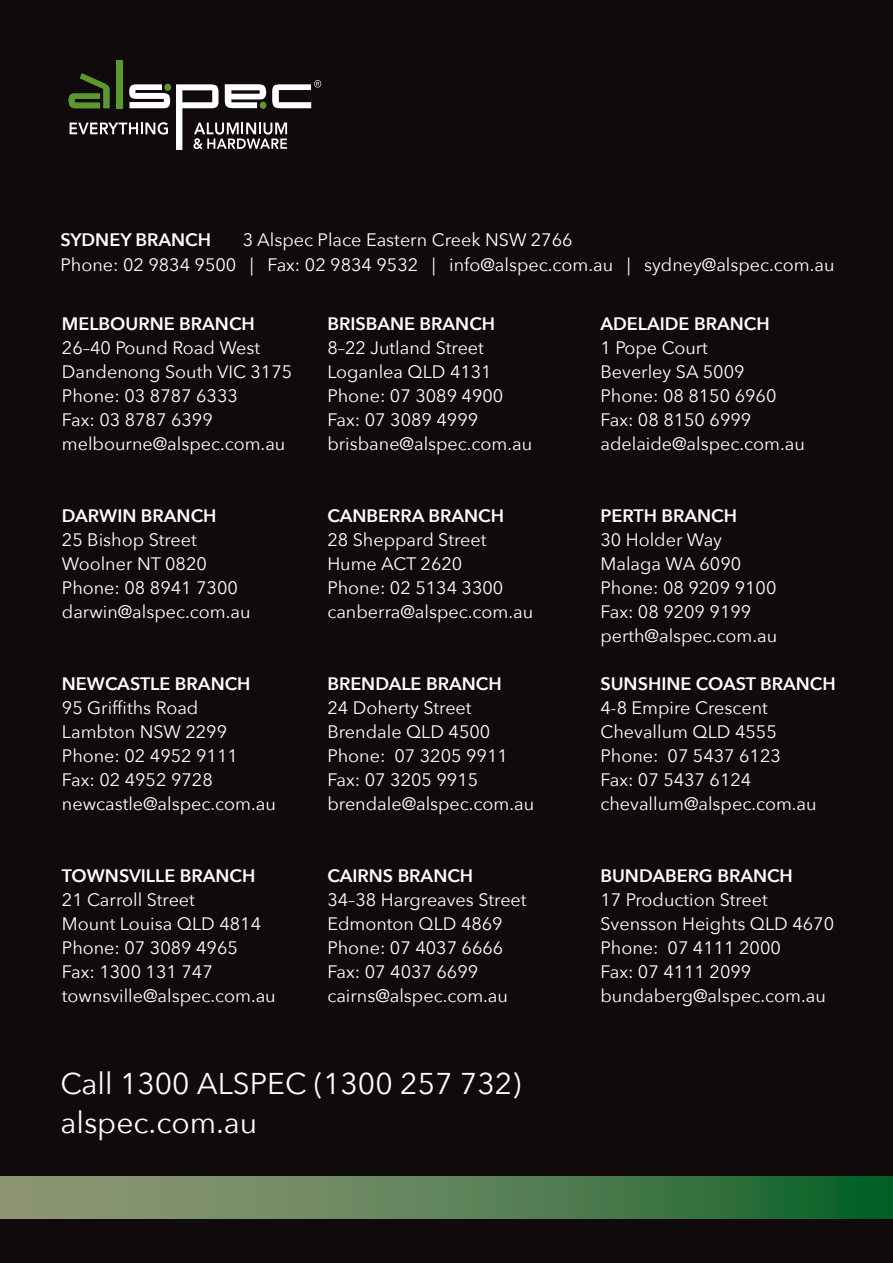
<style>
.page{position:relative;width:893px;height:1263px;background:#110a0c}
.page>*{position:absolute;margin:0;border:0;box-sizing:border-box;transform-origin:0 0}
.t1{font:30px "Avenir Next";color:#fff}
.t2{font:18px/24px "Avenir Next";color:#fff}
.t3{font:600 18px "Avenir Next";color:#fff}
.s1{font-weight:600}
</style>
<div class="page">
<svg style="left:0;top:1176px;width:893px;height:42px;background:#578055"></svg>
<div style="left:116px;top:60px;width:7px;height:48px;background:#5c9731"></div>
<svg style="left:68px;top:73px;width:42px;height:35px"></svg>
<svg style="left:129px;top:84px;width:41px;height:24px"></svg>
<div style="left:164px;top:84px;width:7px;height:7px;background:#5c9731;border-radius:50%"></div>
<svg style="left:70px;top:122px;width:98px;height:13px"></svg>
<svg style="left:176px;top:80px;width:145px;height:70px"></svg>
<p class="t2" style="left:60px;top:226px;width:776px;line-height:25.5px;text-indent:182px">3 Alspec Place Eastern Creek NSW 2766<br>Phone: 02 9834 9500 | Fax: 02 9834 9532 | info@alspec.com.au | sydney@alspec.com.au</p>
<p class="t3" style="left:60px;top:224px;width:152px">SYDNEY BRANCH</p>
<p class="t2" style="left:62px;top:311px;width:232px"><span class="s1">MELBOURNE BRANCH<br></span>26–40 Pound Road West<br>Dandenong South VIC 3175<br>Phone: 03 8787 6333</p>
<p class="t2" style="left:62px;top:407px;width:225px">Fax: 03 8787 6399 melbourne@alspec.com.au</p>
<p class="t2" style="left:62px;top:503px;width:156px"><span class="s1">DARWIN BRANCH<br></span>25 Bishop Street</p>
<p class="t2" style="left:62px;top:551px;width:146px">Woolner NT 0820</p>
<p class="t2" style="left:62px;top:575px;width:190px">Phone: 08 8941 7300 darwin@alspec.com.au</p>
<p class="t3" style="left:62px;top:668px;width:190px">NEWCASTLE BRANCH</p>
<p class="t2" style="left:62px;top:695px;width:138px">95 Griffiths Road</p>
<p class="t2" style="left:62px;top:719px;width:167px">Lambton NSW 2299</p>
<p class="t2" style="left:62px;top:743px;width:177px">Phone: 02 4952 9111</p>
<p class="t2" style="left:62px;top:767px;width:215px">Fax: 02 4952 9728 newcastle@alspec.com.au</p>
<p class="t2" style="left:62px;top:863px;width:201px"><span class="s1">TOWNSVILLE BRANCH<br></span>21 Carroll Street<br>Mount Louisa QLD 4814<br>Phone: 07 3089 4965</p>
<p class="t2" style="left:62px;top:959px;width:215px">Fax: 1300 131 747 townsville@alspec.com.au</p>
<p class="t3" style="left:327px;top:308px;width:169px">BRISBANE BRANCH</p>
<p class="t2" style="left:327px;top:335px;width:158px">8–22 Jutland Street</p>
<p class="t2" style="left:327px;top:359px;width:166px">Loganlea QLD 4131</p>
<p class="t2" style="left:327px;top:383px;width:177px">Phone: 07 3089 4900</p>
<p class="t2" style="left:327px;top:407px;width:152px">Fax: 07 3089 4999</p>
<p class="t2" style="left:327px;top:431px;width:206px">brisbane@alspec.com.au</p>
<p class="t3" style="left:327px;top:500px;width:178px">CANBERRA BRANCH</p>
<p class="t2" style="left:327px;top:527px;width:161px">28 Sheppard Street</p>
<p class="t2" style="left:327px;top:551px;width:136px">Hume ACT 2620</p>
<p class="t2" style="left:327px;top:575px;width:207px">Phone: 02 5134 3300 canberra@alspec.com.au</p>
<p class="t3" style="left:327px;top:668px;width:176px">BRENDALE BRANCH</p>
<p class="t2" style="left:327px;top:695px;width:146px">24 Doherty Street</p>
<p class="t2" style="left:327px;top:719px;width:165px">Brendale QLD 4500</p>
<p class="t2" style="left:327px;top:743px;width:182px">Phone: 07 3205 9911</p>
<p class="t2" style="left:327px;top:767px;width:152px">Fax: 07 3205 9915</p>
<p class="t2" style="left:327px;top:791px;width:208px">brendale@alspec.com.au</p>
<p class="t2" style="left:327px;top:863px;width:201px"><span class="s1">CAIRNS BRANCH<br></span>34–38 Hargreaves Street<br>Edmonton QLD 4869</p>
<p class="t2" style="left:327px;top:935px;width:177px">Phone: 07 4037 6666</p>
<p class="t2" style="left:327px;top:959px;width:152px">Fax: 07 4037 6699</p>
<p class="t2" style="left:327px;top:983px;width:182px">cairns@alspec.com.au</p>
<p class="t1" style="left:60px;top:1058px;width:462px">Call 1300 ALSPEC (1300 257 732)</p>
<p class="t1" style="left:60px;top:1097px;width:198px">alspec.com.au</p>
<p class="t2" style="left:600px;top:311px;width:171px"><span class="s1">ADELAIDE BRANCH<br></span>1 Pope Court<br>Beverley SA 5009</p>
<p class="t2" style="left:600px;top:383px;width:177px">Phone: 08 8150 6960</p>
<p class="t2" style="left:600px;top:407px;width:152px">Fax: 08 8150 6999</p>
<p class="t2" style="left:600px;top:431px;width:206px">adelaide@alspec.com.au</p>
<p class="t2" style="left:600px;top:503px;width:177px"><span class="s1">PERTH BRANCH<br></span>30 Holder Way<br>Malaga WA 6090<br>Phone: 08 9209 9100</p>
<p class="t2" style="left:600px;top:599px;width:152px">Fax: 08 9209 9199</p>
<p class="t2" style="left:600px;top:623px;width:178px">perth@alspec.com.au</p>
<p class="t3" style="left:600px;top:668px;width:237px">SUNSHINE COAST BRANCH</p>
<p class="t2" style="left:600px;top:695px;width:169px">4-8 Empire Crescent</p>
<p class="t2" style="left:600px;top:719px;width:178px">Chevallum QLD 4555</p>
<p class="t2" style="left:600px;top:743px;width:182px">Phone: 07 5437 6123</p>
<p class="t2" style="left:600px;top:767px;width:218px">Fax: 07 5437 6124 chevallum@alspec.com.au</p>
<p class="t2" style="left:600px;top:863px;width:194px"><span class="s1">BUNDABERG BRANCH<br></span>17 Production Street</p>
<p class="t2" style="left:600px;top:911px;width:235px">Svensson Heights QLD 4670<br>Phone: 07 4111 2000</p>
<p class="t2" style="left:600px;top:959px;width:227px">Fax: 07 4111 2099 bundaberg@alspec.com.au</p>
</div>
